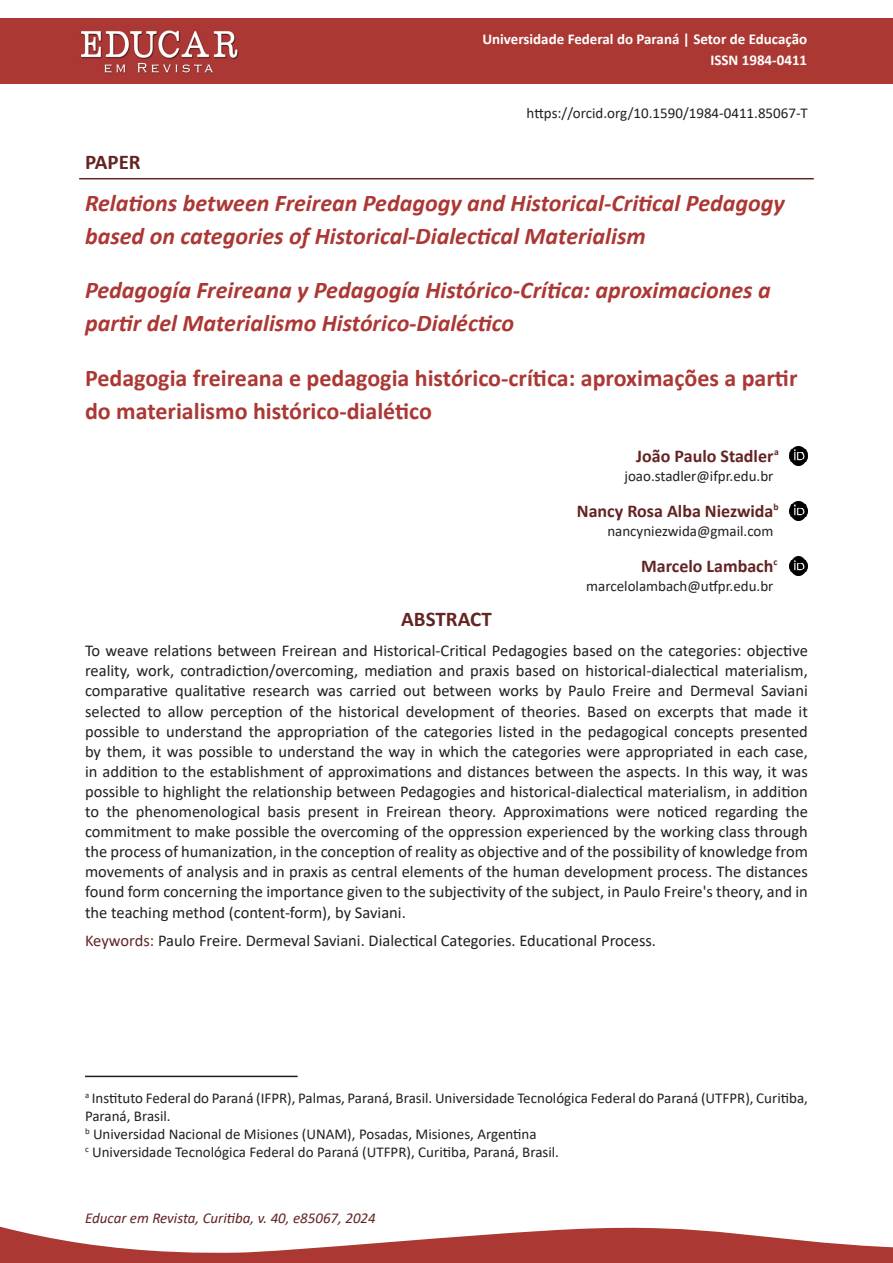
<style>
.page{position:relative;width:893px;height:1263px;background:#fff}
.page>*{position:absolute;margin:0;border:0;box-sizing:border-box;transform-origin:0 0}
._5-TÍTULO_ARTIGO_idiomas_secundários{font:italic 700 24px/33px "Calibri";color:#ab3834}
._5-TÍTULO_ARTIGO_idiomas_secundários-2{font:700 24px/33px "Calibri";color:#ab3834}
._11-TÍTULO_ABSTRACT{font:700 21px "Calibri";color:#632423}
._2-GÊNERO__Artigo_Dossiê{font:700 21px "Calibri";color:#632423}
._6-AUTOR_nome{font:700 18px "Calibri";color:#632423}
._12-TEXTO_RESUMO_ABSTRACT{font:16.5px/20.1px "Calibri";color:#231f20;text-align:justify}
._13-PALAVRAS-CHAVE_KEYWORDS{font:16.5px "Calibri";color:#231f20}
._9-NOTA_AUTOR_2_e_3{font:15px "Calibri";color:#231f20}
._8-NOTA_AUTOR_1{font:15px/18px "Calibri";color:#231f20}
._7-AUTOR_e-mail{font:15px "Calibri";color:#231f20}
.t1{font:700 15px "Calibri";color:#fff}
._1-DOI_primeira_pág{font:15px "Calibri";color:#231f20}
.t2{font:italic 15px "Calibri";color:#632423}
._19-FONTE_FIGURA{font:700 9.6px "Calibri";color:#632423}
.s1{color:#632423}
</style>
<div class="page">
<div style="left:0;top:18px;width:893px;height:66px;background:#ab3833"></div>
<svg style="left:0;top:1226px;width:893px;height:37px"></svg>
<img style="left:81px;top:30px;width:158px;height:44px">
<img style="left:790px;top:447px;width:18px;height:18px">
<img style="left:790px;top:502px;width:18px;height:18px">
<img style="left:790px;top:557px;width:18px;height:18px">
<hr style="left:79px;top:178px;width:735px;height:1px;background:#632423">
<hr style="left:85px;top:1076px;width:213px;height:1px;background:#231f20">
<p class="t1" style="left:482px;top:28px;width:326px">Universidade Federal do Paraná | Setor de Educação</p>
<p class="t1" style="left:710px;top:49px;width:98px">ISSN 1984-0411</p>
<p class="_1-DOI_primeira_pág" style="left:527px;top:102px;width:283px">https://orcid.org/10.1590/1984-0411.85067-T</p>
<p class="_2-GÊNERO__Artigo_Dossiê" style="left:85px;top:147px;width:57px">PAPER</p>
<p class="_5-TÍTULO_ARTIGO_idiomas_secundários" style="left:85px;top:186px;width:701px">Relations between Freirean Pedagogy and Historical-Critical Pedagogy based on categories of Historical-Dialectical Materialism</p>
<p class="_5-TÍTULO_ARTIGO_idiomas_secundários" style="left:85px;top:273px;width:687px">Pedagogía Freireana y Pedagogía Histórico-Crítica: aproximaciones a partir del Materialismo Histórico-Dialéctico</p>
<p class="_5-TÍTULO_ARTIGO_idiomas_secundários-2" style="left:85px;top:361px;width:714px">Pedagogia freireana e pedagogia histórico-crítica: aproximações a partir do materialismo histórico-dialético</p>
<p class="_6-AUTOR_nome" style="left:636px;top:443px;width:139px">João Paulo Stadler</p>
<p class="_7-AUTOR_e-mail" style="left:624px;top:466px;width:151px">joao.stadler@ifpr.edu.br</p>
<p class="_6-AUTOR_nome" style="left:577px;top:498px;width:198px">Nancy Rosa Alba Niezwida</p>
<p class="_7-AUTOR_e-mail" style="left:607px;top:521px;width:168px">nancyniezwida@gmail.com</p>
<p class="_6-AUTOR_nome" style="left:641px;top:553px;width:134px">Marcelo Lambach</p>
<p class="_7-AUTOR_e-mail" style="left:586px;top:576px;width:189px">marcelolambach@utfpr.edu.br</p>
<p class="_11-TÍTULO_ABSTRACT" style="left:401px;top:604px;width:92px">ABSTRACT</p>
<p class="_12-TEXTO_RESUMO_ABSTRACT" style="left:85px;top:640px;width:724px">To weave relations between Freirean and Historical-Critical Pedagogies based on the categories: objective reality, work, contradiction/overcoming, mediation and praxis based on historical-dialectical materialism, comparative qualitative research was carried out between works by Paulo Freire and Dermeval Saviani selected to allow perception of the historical development of theories. Based on excerpts that made it possible to understand the appropriation of the categories listed in the pedagogical concepts presented by them, it was possible to understand the way in which the categories were appropriated in each case, in addition to the establishment of approximations and distances between the aspects. In this way, it was possible to highlight the relationship between Pedagogies and historical-dialectical materialism, in addition to the phenomenological basis present in Freirean theory. Approximations were noticed regarding the commitment to make possible the overcoming of the oppression experienced by the working class through the process of humanization, in the conception of reality as objective and of the possibility of knowledge from movements of analysis and in praxis as central elements of the human development process. The distances found form concerning the importance given to the subjectivity of the subject, in Paulo Freire's theory, and in the teaching method (content-form), by Saviani.</p>
<p class="_13-PALAVRAS-CHAVE_KEYWORDS" style="left:85px;top:929px;width:573px"><span class="s1">Keywords:</span> Paulo Freire. Dermeval Saviani. Dialectical Categories. Educational Process.</p>
<p class="_19-FONTE_FIGURA" style="left:774px;top:445px;width:6px">a</p>
<p class="_19-FONTE_FIGURA" style="left:773px;top:500px;width:7px">b</p>
<p class="_19-FONTE_FIGURA" style="left:773px;top:555px;width:6px">c</p>
<p class="_8-NOTA_AUTOR_1" style="left:85px;top:1088px;width:724px"><sup>a</sup> Instituto Federal do Paraná (IFPR), Palmas, Paraná, Brasil. Universidade Tecnológica Federal do Paraná (UTFPR), Curitiba,<br>Paraná, Brasil.</p>
<p class="_9-NOTA_AUTOR_2_e_3" style="left:85px;top:1123px;width:453px"><sup>b</sup> Universidad Nacional de Misiones (UNAM), Posadas, Misiones, Argentina</p>
<p class="_9-NOTA_AUTOR_2_e_3" style="left:85px;top:1141px;width:475px"><sup>c</sup> Universidade Tecnológica Federal do Paraná (UTFPR), Curitiba, Paraná, Brasil.</p>
<p class="t2" style="left:85px;top:1208px;width:292px">Educar em Revista, Curitiba, v. 40, e85067, 2024</p>
</div>
